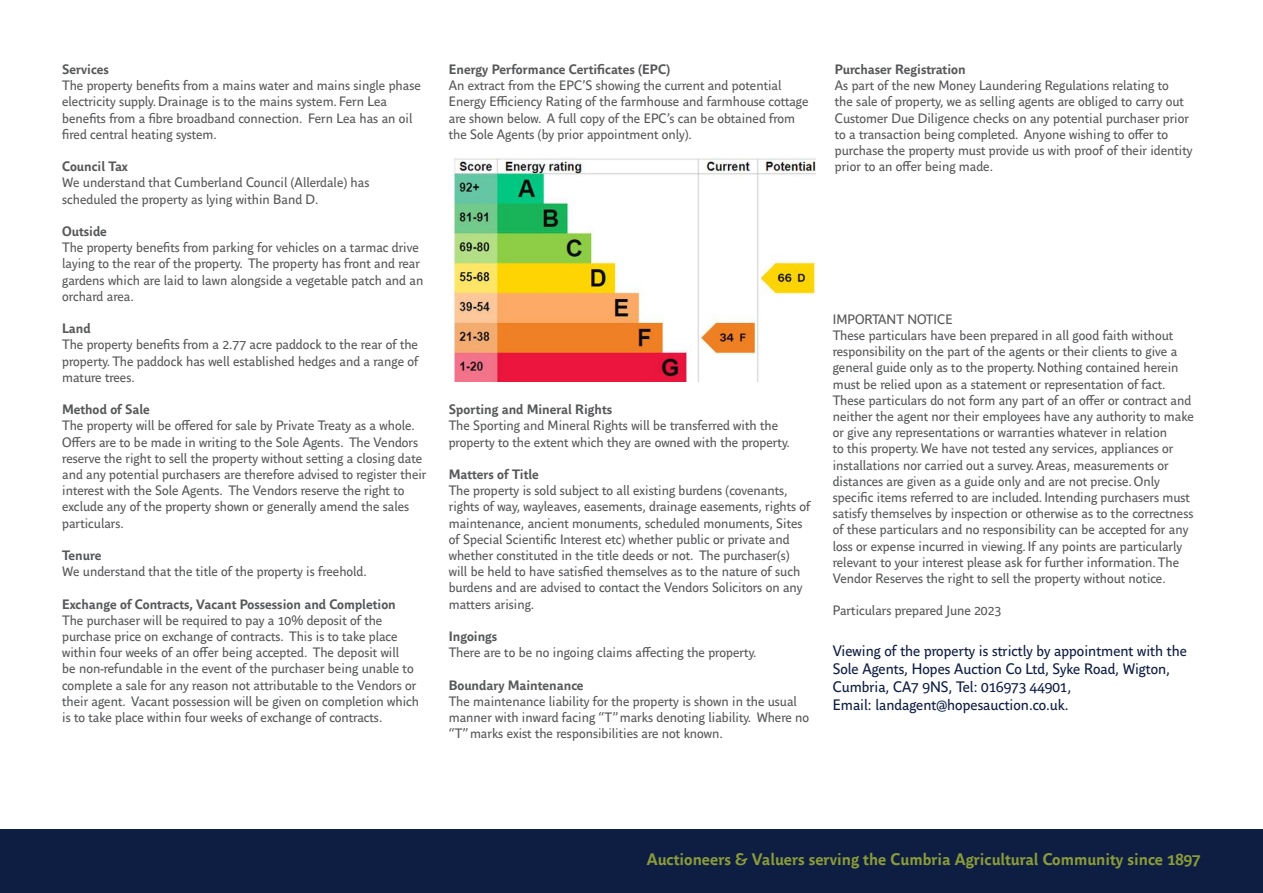
<style>
.page{position:relative;width:1263px;height:893px;background:#fff}
.page>*{position:absolute;margin:0;border:0;box-sizing:border-box;transform-origin:0 0}
.t1{font:700 16.5px "Parisine Office Std";color:#8a9b39}
.t2{font:15px/18px "Parisine Office Std";color:#0e1d42}
.t3{font:13.5px/16.2px "Parisine Office Std";color:#57585a}
.t4{font:700 13.5px "Parisine Office Std";color:#57585a}
</style>
<div class="page">
<div style="left:0;top:829px;width:1263px;height:64px;background:#0e1d42"></div>
<img style="left:448px;top:158px;width:367px;height:223px">
<p class="t4" style="left:62px;top:61px;width:48px">Services</p>
<p class="t3" style="left:62px;top:78px;width:360px">The property benefits from a mains water and mains single phase electricity supply. Drainage is to the mains system. Fern Lea benefits from a fibre broadband connection. Fern Lea has an oil fired central heating system.</p>
<p class="t4" style="left:62px;top:158px;width:67px">Council Tax</p>
<p class="t3" style="left:62px;top:175px;width:309px">We understand that Cumberland Council (Allerdale) has scheduled the property as lying within Band D.</p>
<p class="t4" style="left:62px;top:223px;width:46px">Outside</p>
<p class="t3" style="left:62px;top:240px;width:363px">The property benefits from parking for vehicles on a tarmac drive laying to the rear of the property. The property has front and rear gardens which are laid to lawn alongside a vegetable patch and an orchard area.</p>
<p class="t4" style="left:62px;top:320px;width:30px">Land</p>
<p class="t3" style="left:62px;top:337px;width:358px;text-align:justify">The property benefits from a 2.77 acre paddock to the rear of the property. The paddock has well established hedges and a range of mature trees.</p>
<p class="t4" style="left:62px;top:401px;width:89px">Method of Sale</p>
<p class="t3" style="left:62px;top:418px;width:366px">The property will be offered for sale by Private Treaty as a whole.<br>Offers are to be made in writing to the Sole Agents. The Vendors reserve the right to sell the property without setting a closing date and any potential purchasers are therefore advised to register their interest with the Sole Agents. The Vendors reserve the right to exclude any of the property shown or generally amend the sales particulars.</p>
<p class="t4" style="left:62px;top:547px;width:41px">Tenure</p>
<p class="t3" style="left:62px;top:564px;width:306px">We understand that the title of the property is freehold.</p>
<p class="t4" style="left:62px;top:596px;width:335px">Exchange of Contracts, Vacant Possession and Completion</p>
<p class="t3" style="left:62px;top:612px;width:358px">The purchaser will be required to pay a 10% deposit of the purchase price on exchange of contracts. This is to take place within four weeks of an offer being accepted. The deposit will<br>be non-refundable in the event of the purchaser being unable to complete a sale for any reason not attributable to the Vendors or their agent. Vacant possession will be given on completion which is to take place within four weeks of exchange of contracts.</p>
<p class="t4" style="left:449px;top:61px;width:223px">Energy Performance Certificates (EPC)</p>
<p class="t3" style="left:449px;top:78px;width:361px">An extract from the EPC’S showing the current and potential Energy Efficiency Rating of the farmhouse and farmhouse cottage are shown below. A full copy of the EPC’s can be obtained from the Sole Agents (by prior appointment only).</p>
<p class="t4" style="left:835px;top:61px;width:132px">Purchaser Registration</p>
<p class="t3" style="left:835px;top:78px;width:359px">As part of the new Money Laundering Regulations relating to<br>the sale of property, we as selling agents are obliged to carry out Customer Due Diligence checks on any potential purchaser prior to a transaction being completed. Anyone wishing to offer to purchase the property must provide us with proof of their identity prior to an offer being made.</p>
<p class="t4" style="left:449px;top:401px;width:165px">Sporting and Mineral Rights</p>
<p class="t3" style="left:449px;top:418px;width:342px">The Sporting and Mineral Rights will be transferred with the property to the extent which they are owned with the property.</p>
<p class="t4" style="left:449px;top:466px;width:92px">Matters of Title</p>
<p class="t3" style="left:449px;top:483px;width:363px">The property is sold subject to all existing burdens (covenants, rights of way, wayleaves, easements, drainage easements, rights of maintenance, ancient monuments, scheduled monuments, Sites of Special Scientific Interest etc) whether public or private and whether constituted in the title deeds or not. The purchaser(s) will be held to have satisfied themselves as to the nature of such burdens and are advised to contact the Vendors Solicitors on any matters arising.</p>
<p class="t4" style="left:449px;top:628px;width:50px">Ingoings</p>
<p class="t3" style="left:449px;top:645px;width:309px">There are to be no ingoing claims affecting the property.</p>
<p class="t4" style="left:449px;top:677px;width:136px">Boundary Maintenance</p>
<p class="t3" style="left:449px;top:693px;width:362px">The maintenance liability for the property is shown in the usual manner with inward facing “T” marks denoting liability. Where no “T” marks exist the responsibilities are not known.</p>
<p class="t3" style="left:833px;top:311px;width:362px">IMPORTANT NOTICE<br>These particulars have been prepared in all good faith without responsibility on the part of the agents or their clients to give a general guide only as to the property. Nothing contained herein must be relied upon as a statement or representation of fact.<br>These particulars do not form any part of an offer or contract and neither the agent nor their employees have any authority to make or give any representations or warranties whatever in relation<br>to this property. We have not tested any services, appliances or installations nor carried out a survey. Areas, measurements or distances are given as a guide only and are not precise. Only specific items referred to are included. Intending purchasers must satisfy themselves by inspection or otherwise as to the correctness of these particulars and no responsibility can be accepted for any loss or expense incurred in viewing. If any points are particularly relevant to your interest please ask for further information. The Vendor Reserves the right to sell the property without notice.</p>
<p class="t3" style="left:833px;top:603px;width:170px">Particulars prepared June 2023</p>
<p class="t2" style="left:833px;top:642px;width:356px">Viewing of the property is strictly by appointment with the Sole Agents, Hopes Auction Co Ltd, Syke Road, Wigton, Cumbria, CA7 9NS, Tel: 016973 44901,<br>Email: landagent@hopesauction.co.uk.</p>
<p class="t1" style="left:647px;top:849px;width:555px">Auctioneers &amp; Valuers serving the Cumbria Agricultural Community since 1897</p>
</div>
